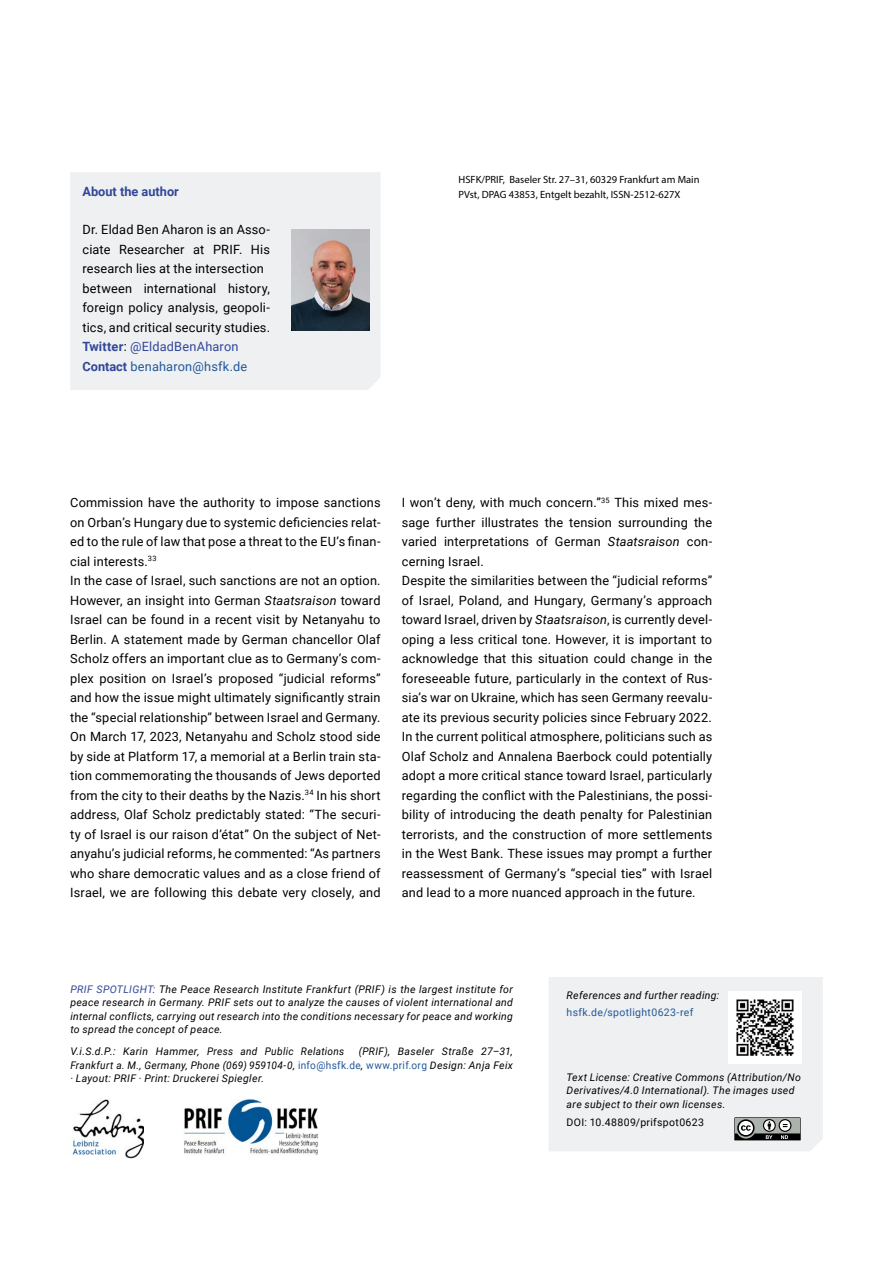
<style>
.page{position:relative;width:893px;height:1263px;background:#fff}
.page>*{position:absolute;margin:0;border:0;box-sizing:border-box;transform-origin:0 0}
.Fließtext{font:12.75px/19.5px "Roboto";letter-spacing:.015em;color:#000;text-align:justify}
.t1{font:12.75px "Roboto";letter-spacing:.015em;color:#22599b}
.Fließtext-2{font:12.75px "Roboto";letter-spacing:.015em;color:#314799}
.t2{font:700 12.75px "Roboto";color:#314799}
.t3{font:italic 10.5px/13.5px "Roboto";letter-spacing:.03em;color:#000}
.t4{font:italic 10.5px/13.5px "Roboto";letter-spacing:.03em;color:#000;text-align:justify;scale:.96 1}
.t5{font:10.5px/15px "Myriad Pro";color:#000}
.t6{font:10.5px "Roboto";letter-spacing:.035em;color:#000}
.t7{font:10.5px "Roboto";letter-spacing:.03em;color:#22599b}
.s1{font-weight:700}
.s2{color:#000}
.s3{font-weight:700;color:#314799}
.s4{font-style:italic}
.s5{color:#314799}
.s6{color:#6f1b2d}
.s7{font-style:normal;color:#22599b}
</style>
<div class="page">
<div style="left:70px;top:172px;width:310px;height:218px;background:#eff0f1"></div>
<img style="left:291px;top:229px;width:79px;height:102px">
<div style="left:549px;top:977px;width:274px;height:174px;background:#eff0f1"></div>
<svg style="left:734px;top:1117px;width:67px;height:23px;background:#777a77"></svg>
<div style="left:728px;top:991px;width:74px;height:73px;background:#fff"></div>
<img style="left:736px;top:999px;width:58px;height:57px">
<img style="left:72px;top:1099px;width:72px;height:59px">
<img style="left:184px;top:1099px;width:134px;height:56px">
<p class="t2" style="left:82px;top:182px;width:98px">About the author</p>
<p class="Fließtext" style="left:82px;top:219px;width:189px">Dr. Eldad Ben Aharon is an Asso&shy;ciate Researcher at PRIF. His research lies at the intersection</p>
<p class="Fließtext" style="left:82px;top:278px;width:189px">between international history, foreign policy analysis, geopoli&shy;tics, and critical security studies.</p>
<p class="Fließtext-2" style="left:82px;top:338px;width:158px"><span class="s1">Twitter</span><span class="s2">:</span> @EldadBenAharon</p>
<p class="t1" style="left:82px;top:357px;width:166px"><span class="s3">Contact</span> benaharon@hsfk.de</p>
<p class="t5" style="left:459px;top:172px;width:242px">HSFK/PRIF, Baseler Str. 27–31, 60329 Frankfurt am Main<br>PVst, DPAG 43853, Entgelt bezahlt, ISSN-2512-627X</p>
<p class="Fließtext" style="left:70px;top:492px;width:312px">Commission have the authority to impose sanctions on Orban’s Hungary due to systemic deficiencies relat&shy;ed to the rule of law that pose a threat to the EU’s finan&shy;cial interests.<sup>33</sup></p>
<p class="Fließtext" style="left:70px;top:570px;width:312px">In the case of Israel, such sanctions are not an option.<br>However, an insight into German <span class="s4">Staatsraison</span> toward Israel can be found in a recent visit by Netanyahu to Berlin. A statement made by German chancellor Olaf Scholz offers an important clue as to Germany’s com&shy;plex position on Israel’s proposed “judicial reforms” and how the issue might ultimately significantly strain the “special relationship” between Israel and Germany.<br>On March 17, 2023, Netanyahu and Scholz stood side by side at Platform 17, a memorial at a Berlin train sta&shy;tion commemorating the thousands of Jews deported from the city to their deaths by the Nazis.<sup>34</sup> In his short address, Olaf Scholz predictably stated: “The securi&shy;ty of Israel is our raison d’état” On the subject of Net&shy;anyahu’s judicial reforms, he commented: “As partners who share democratic values and as a close friend of Israel, we are following this debate very closely, and</p>
<p class="Fließtext" style="left:402px;top:492px;width:312px">I won’t deny, with much concern.”<sup>35</sup> This mixed mes&shy;sage further illustrates the tension surrounding the varied interpretations of German <span class="s4">Staatsraison</span> con&shy;cerning Israel.</p>
<p class="Fließtext" style="left:402px;top:570px;width:312px">Despite the similarities between the “judicial reforms” of Israel, Poland, and Hungary, Germany’s approach toward Israel, driven by <span class="s4">Staatsraison</span>, is currently devel&shy;oping a less critical tone. However, it is important to acknowledge that this situation could change in the foreseeable future, particularly in the context of Rus&shy;sia’s war on Ukraine, which has seen Germany reevalu&shy;ate its previous security policies since February 2022.</p>
<p class="Fließtext" style="left:402px;top:726px;width:312px">In the current political atmosphere, politicians such as Olaf Scholz and Annalena Baerbock could potentially adopt a more critical stance toward Israel, particularly regarding the conflict with the Palestinians, the possi&shy;bility of introducing the death penalty for Palestinian terrorists, and the construction of more settlements in the West Bank. These issues may prompt a further reassessment of Germany’s “special ties” with Israel and lead to a more nuanced approach in the future.</p>
<p class="t3" style="left:70px;top:982px;width:444px;text-align:justify"><span class="s5">PRIF SPOTLIGHT</span><span class="s6">:</span> The Peace Research Institute Frankfurt (PRIF) is the largest institute for peace research in Germany. PRIF sets out to analyze the causes of violent international and internal conflicts, carrying out research into the conditions necessary for peace and working to spread the concept of peace.</p>
<p class="t3" style="left:70px;top:1044px;width:275px">V.i.S.d.P.: Karin Hammer, Press and Public Relations</p>
<p class="t4" style="left:70px;top:1044px;width:463px;text-indent:288px">(PRIF), Baseler Straße 27–31, Frankfurt a. M., Germany, Phone (069) 959104-0, <span class="s7">info@hsfk.de</span>, <span class="s7">www.prif.org</span> Design: Anja Feix · Layout: PRIF · Print: Druckerei Spiegler.</p>
<p class="t3" style="left:567px;top:988px;width:154px">References and further reading:</p>
<p class="t7" style="left:567px;top:1004px;width:128px">hsfk.de/spotlight0623-ref</p>
<p class="t3" style="left:567px;top:1070px;width:236px">Text License: Creative Commons (Attribution/No<br>Derivatives/4.0 International). The images used are subject to their own licenses.</p>
<p class="t6" style="left:567px;top:1114px;width:139px">DOI: 10.48809/prifspot0623</p>
</div>
